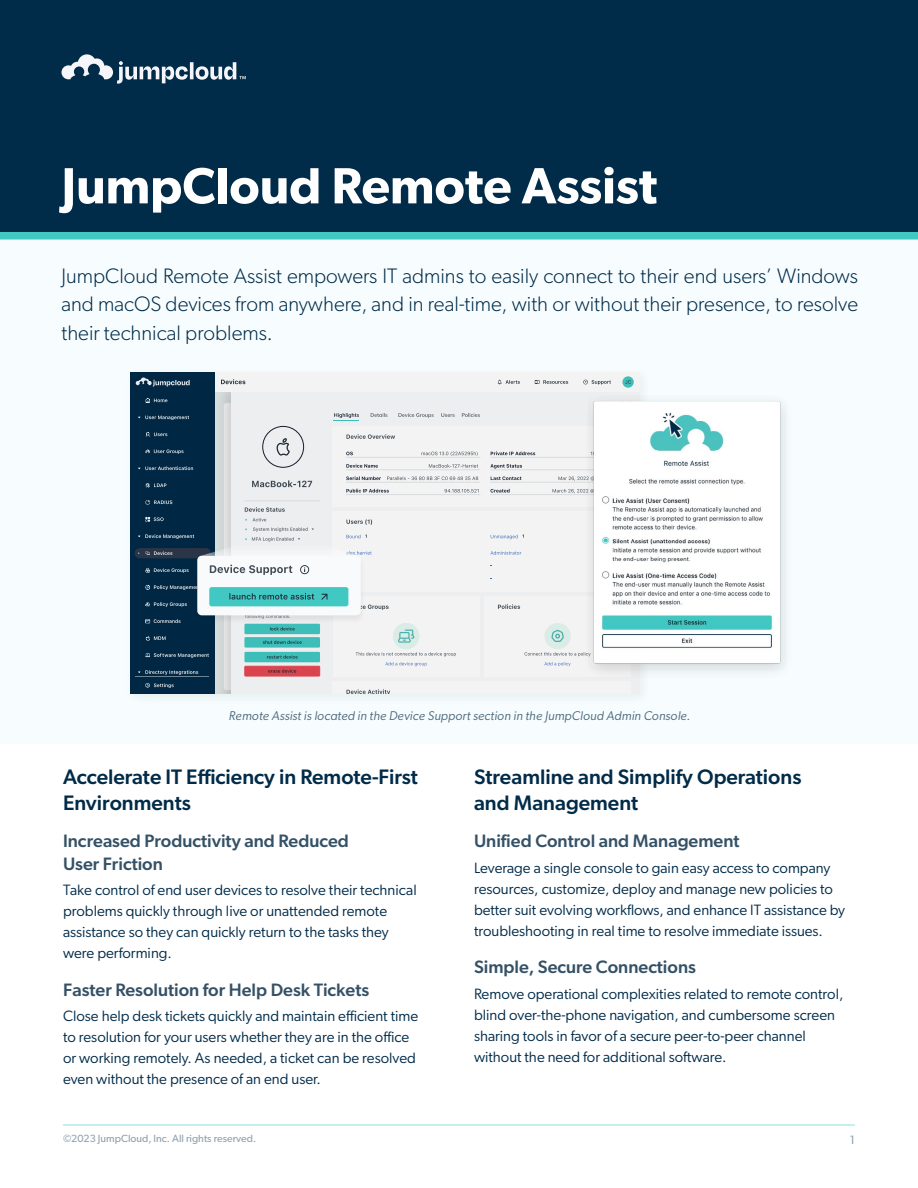
<style>
.page{position:relative;width:918px;height:1188px;background:#fff}
.page>*{position:absolute;margin:0;border:0;box-sizing:border-box;transform-origin:0 0}
.t1{font:600 51px "Gibson";color:#fff}
.t2{font:300 21px/28.5px "Gibson";color:#002b49;text-align:justify}
.t3{font:500 21px/25.5px "Gibson";color:#002b49}
.t4{font:500 18px/22.5px "Gibson";color:#345166}
.t5{font:15px/21px "Gibson";color:#002b49}
.t6{font:italic 12.75px "Gibson";letter-spacing:.01em;color:#4d6a7f}
.t7{font:12px "Gibson";color:#8fa0ad}
.t8{font:10.5px "Gibson";color:#8fa0ad}
</style>
<div class="page">
<div style="left:0;top:0;width:918px;height:236px;background:#002b49"></div>
<svg style="left:62px;top:54px;width:184px;height:30px"></svg>
<div style="left:0;top:232px;width:918px;height:7px;background:#41c8c3"></div>
<hr style="left:63px;top:1125px;width:792px;height:1px;background:#8ddedb">
<div style="left:0;top:239px;width:918px;height:504px;background:#f7fdfe"></div>
<svg style="left:130px;top:372px;width:510px;height:322px;fill:#edeeef"></svg>
<img style="left:191px;top:553px;width:176px;height:73px">
<div style="left:197px;top:556px;width:164px;height:59px;background:#f9fafb;border-radius:5px"></div>
<div style="left:209px;top:587px;width:139px;height:19px;background:#41c8c3;border-radius:2px"></div>
<svg style="left:229px;top:593px;width:85px;height:7px"></svg>
<svg style="left:321px;top:594px;width:7px;height:6px"></svg>
<svg style="left:201px;top:518px;width:171px;height:61px"></svg>
<div style="left:583px;top:393px;width:212px;height:289px;background:#000;opacity:.12"></div>
<img style="left:588px;top:396px;width:199px;height:274px">
<h1 class="t1" style="left:62px;top:155px;width:597px">JumpCloud Remote Assist</h1>
<h2 class="t2" style="left:62px;top:261px;width:798px">JumpCloud Remote Assist empowers IT admins to easily connect to their end users’ Windows and macOS devices from anywhere, and in real-time, with or without their presence, to resolve their technical problems.</h2>
<p class="t6" style="left:229px;top:708px;width:463px">Remote Assist is located in the Device Support section in the JumpCloud Admin Console.</p>
<h2 class="t3" style="left:63px;top:764px;width:357px">Accelerate IT Efficiency in Remote-First<br>Environments</h2>
<p class="t4" style="left:63px;top:829px;width:287px">Increased Productivity and Reduced<br>User Friction</p>
<p class="t5" style="left:63px;top:879px;width:355px">Take control of end user devices to resolve their technical problems quickly through live or unattended remote assistance so they can quickly return to the tasks they were performing.</p>
<p class="t4" style="left:63px;top:978px;width:308px">Faster Resolution for Help Desk Tickets</p>
<p class="t5" style="left:63px;top:1005px;width:357px">Close help desk tickets quickly and maintain efficient time to resolution for your users whether they are in the office or working remotely. As needed, a ticket can be resolved even without the presence of an end user.</p>
<h2 class="t3" style="left:474px;top:764px;width:329px">Streamline and Simplify Operations and Management</h2>
<p class="t4" style="left:474px;top:829px;width:267px">Unified Control and Management</p>
<p class="t5" style="left:474px;top:857px;width:373px">Leverage a single console to gain easy access to company resources, customize, deploy and manage new policies to better suit evolving workflows, and enhance IT assistance by troubleshooting in real time to resolve immediate issues.</p>
<p class="t4" style="left:474px;top:955px;width:223px">Simple, Secure Connections</p>
<p class="t5" style="left:474px;top:983px;width:371px">Remove operational complexities related to remote control, blind over-the-phone navigation, and cumbersome screen sharing tools in favor of a secure peer-to-peer channel without the need for additional software.</p>
<p class="t8" style="left:63px;top:1132px;width:195px">©2023 JumpCloud, Inc. All rights reserved.</p>
<p class="t7" style="left:850px;top:1132px;width:7px">1</p>
</div>
